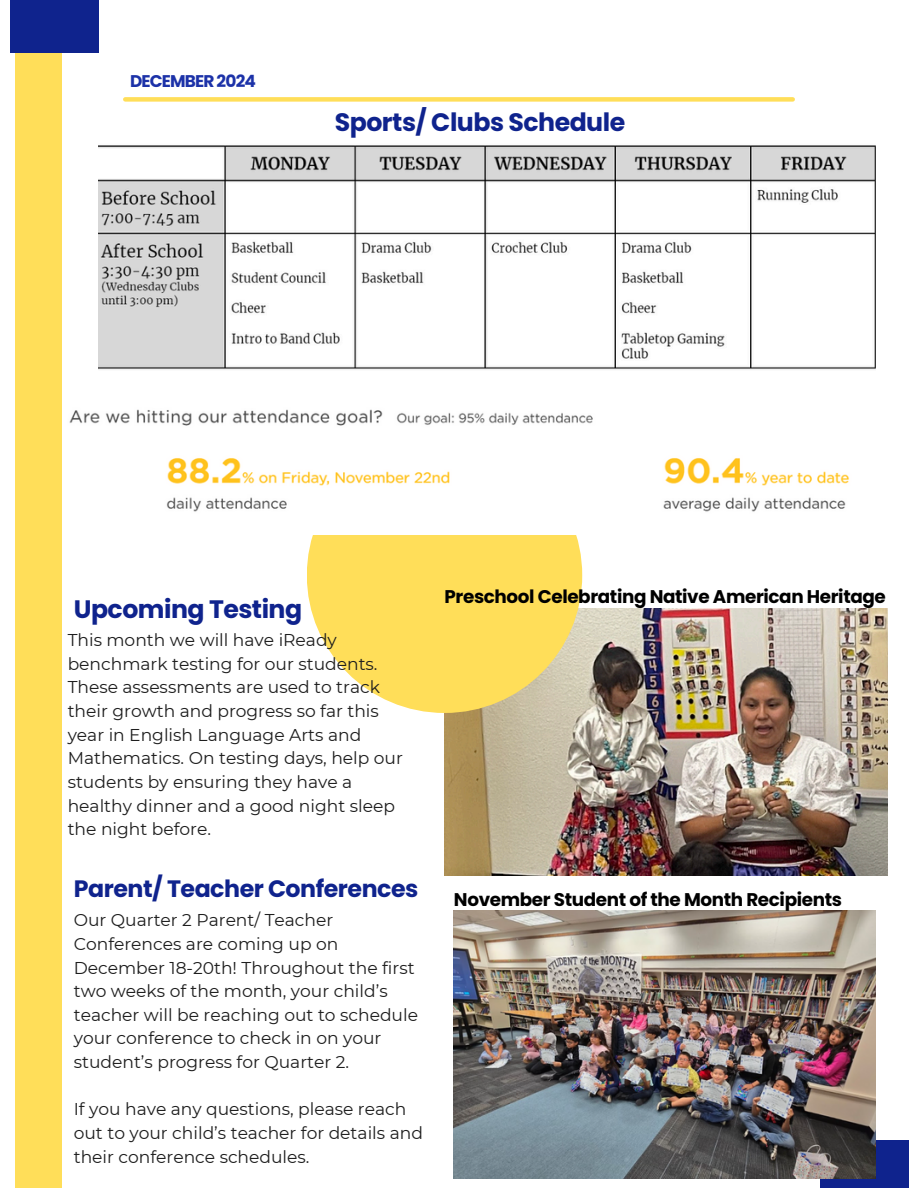
<style>
.page{position:relative;width:918px;height:1188px;background:#fff}
.page>*{position:absolute;margin:0;border:0;box-sizing:border-box;transform-origin:0 0}
.t1{font:700 25.2px "Poppins";letter-spacing:-.02em;color:#0f238d}
.t2{font:700 23.7px "Poppins";letter-spacing:-.02em;color:#0f238d}
.t3{font:700 18.3px "Poppins";letter-spacing:-.02em;color:#000}
.t4{font:17.1px/23.7px "Montserrat";color:#1e1e1e}
.t5{font:700 16.95px "Poppins";letter-spacing:-.05em;color:#1c32a8}
</style>
<div class="page">
<div style="left:16px;top:0;width:46px;height:1188px;background:#ffde59"></div>
<div style="left:10px;top:0;width:88px;height:53px;background:#0f238d"></div>
<div style="left:820px;top:1140px;width:89px;height:48px;background:#0f238d"></div>
<img style="left:445px;top:608px;width:443px;height:267px">
<div style="left:125px;top:97px;width:668px;height:5px;background:#ffde59"></div>
<div style="left:307px;top:438px;width:275px;height:275px;background:#ffde59;border-radius:50%"></div>
<img style="left:454px;top:911px;width:421px;height:268px">
<img style="left:98px;top:145px;width:778px;height:225px">
<img style="left:69px;top:409px;width:781px;height:126px">
<h1 class="t5" style="left:130px;top:69px;width:127px">DECEMBER 2024</h1>
<h3 class="t1" style="left:335px;top:105px;width:292px">Sports/ Clubs Schedule</h3>
<p class="t1" style="left:74px;top:591px;width:230px">Upcoming Testing</p>
<p class="t4" style="left:68px;top:628px;width:337px">This month we will have iReady benchmark testing for our students.<br>These assessments are used to track their growth and progress so far this year in English Language Arts and<br>Mathematics. On testing days, help our students by ensuring they have a healthy dinner and a good night sleep the night before.</p>
<p class="t2" style="left:74px;top:872px;width:346px">Parent/ Teacher Conferences</p>
<p class="t4" style="left:74px;top:908px;width:346px">Our Quarter 2 Parent/ Teacher Conferences are coming up on December 18-20th! Throughout the first two weeks of the month, your child’s teacher will be reaching out to schedule your conference to check in on your student’s progress for Quarter 2.</p>
<h1 class="t4" style="left:74px;top:1097px;width:351px">If you have any questions, please reach out to your child’s teacher for details and their conference schedules.</h1>
<h3 class="t3" style="left:445px;top:584px;width:443px">Preschool Celebrating Native American Heritage</h3>
<h1 class="t3" style="left:454px;top:886px;width:390px">November Student of the Month Recipients</h1>
</div>
